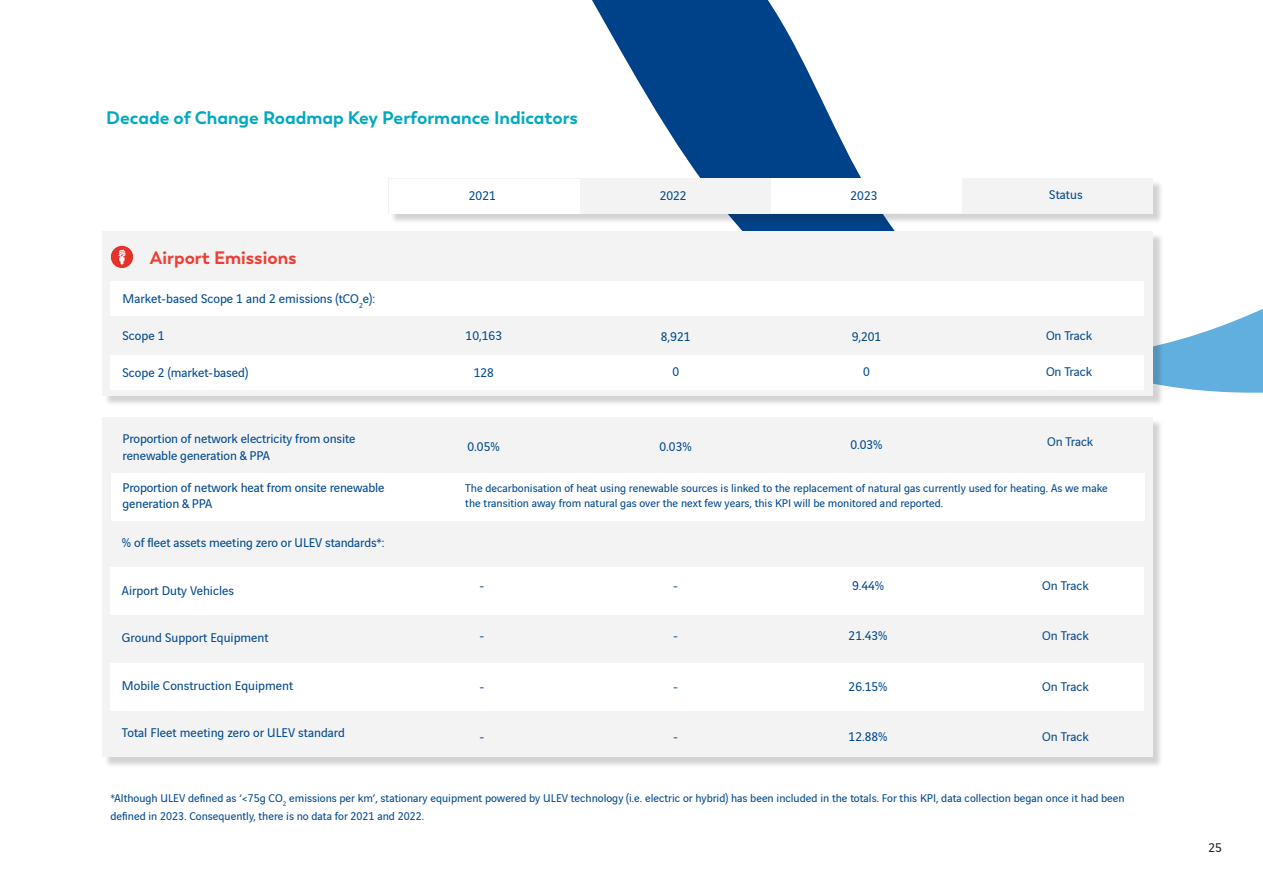
<style>
.page{position:relative;width:1263px;height:893px;background:#fff}
.page>*{position:absolute;margin:0;border:0;box-sizing:border-box;transform-origin:0 0}
.t1{font:700 18px "Trenda";color:#00aabc}
.t2{font:700 18px "Trenda";color:#ee3e34}
.t3{font:13.5px/16.2px "Vinci Sans";color:#014990}
.t4{font:13.5px "Vinci Sans";letter-spacing:-.01em;color:#0a4d8e}
.t5{font:13.5px "Vinci Sans";color:#231f20}
.t6{font:12px/18px "Vinci Sans";color:#014990}
</style>
<div class="page">
<svg style="left:1067px;top:178px;width:196px;height:242px"></svg>
<svg style="left:507px;top:0;width:560px;height:231px"></svg>
<div style="left:104px;top:233px;width:1060px;height:173px;background:#231f20;opacity:.2"></div>
<div style="left:102px;top:231px;width:1051px;height:164px;background:#f3f3f3"></div>
<div style="left:390px;top:180px;width:774px;height:45px;background:#231f20;opacity:.2"></div>
<div style="left:389px;top:179px;width:764px;height:35px;background:#f3f3f3"></div>
<div style="left:771px;top:179px;width:191px;height:34px;background:#fff"></div>
<div style="left:110px;top:281px;width:1034px;height:35px;background:#fff"></div>
<div style="left:389px;top:179px;width:190px;height:35px;background:#fff"></div>
<div style="left:104px;top:420px;width:1059px;height:348px;background:#231f20;opacity:.2"></div>
<div style="left:102px;top:418px;width:1050px;height:339px;background:#f3f3f3"></div>
<div style="left:111px;top:473px;width:1033px;height:48px;background:#fff"></div>
<img style="left:111px;top:246px;width:22px;height:22px;border-radius:11px">
<div style="left:110px;top:567px;width:1034px;height:47px;background:#fff"></div>
<div style="left:110px;top:663px;width:1034px;height:48px;background:#fff"></div>
<div style="left:110px;top:355px;width:1034px;height:35px;background:#fff"></div>
<p class="t1" style="left:106px;top:106px;width:473px">Decade of Change Roadmap Key Performance Indicators</p>
<p class="t2" style="left:150px;top:247px;width:148px">Airport Emissions</p>
<p class="t3" style="left:123px;top:289px;width:254px">Market-based Scope 1 and 2 emissions (tCO<sub>2</sub>e):</p>
<p class="t3" style="left:123px;top:327px;width:44px">Scope 1</p>
<p class="t3" style="left:123px;top:364px;width:127px">Scope 2 (market-based)</p>
<p class="t3" style="left:123px;top:430px;width:234px">Proportion of network electricity from onsite renewable generation &amp; PPA</p>
<p class="t3" style="left:123px;top:478px;width:263px">Proportion of network heat from onsite renewable generation &amp; PPA</p>
<p class="t3" style="left:122px;top:533px;width:264px">% of fleet assets meeting zero or ULEV standards*:</p>
<p class="t3" style="left:122px;top:581px;width:114px">Airport Duty Vehicles</p>
<p class="t3" style="left:122px;top:629px;width:148px">Ground Support Equipment</p>
<p class="t3" style="left:122px;top:676px;width:173px">Mobile Construction Equipment</p>
<p class="t3" style="left:122px;top:723px;width:225px">Total Fleet meeting zero or ULEV standard</p>
<p class="t3" style="left:469px;top:186px;width:28px">2021</p>
<p class="t3" style="left:660px;top:186px;width:28px">2022</p>
<p class="t3" style="left:850px;top:186px;width:28px">2023</p>
<p class="t3" style="left:1049px;top:185px;width:35px">Status</p>
<p class="t3" style="left:466px;top:326px;width:38px">10,163</p>
<p class="t3" style="left:474px;top:363px;width:22px">128</p>
<p class="t3" style="left:661px;top:327px;width:31px">8,921</p>
<p class="t3" style="left:672px;top:362px;width:8px">0</p>
<p class="t3" style="left:467px;top:438px;width:34px">0.05%</p>
<p class="t3" style="left:659px;top:437px;width:34px">0.03%</p>
<p class="t3" style="left:852px;top:327px;width:31px">9,201</p>
<p class="t3" style="left:863px;top:362px;width:8px">0</p>
<p class="t3" style="left:850px;top:436px;width:34px">0.03%</p>
<p class="t4" style="left:1046px;top:326px;width:48px">On Track</p>
<p class="t4" style="left:1046px;top:361px;width:48px">On Track</p>
<p class="t4" style="left:1047px;top:431px;width:48px">On Track</p>
<p class="t6" style="left:465px;top:480px;width:644px;line-height:15px">The decarbonisation of heat using renewable sources is linked to the replacement of natural gas currently used for heating. As we make the transition away from natural gas over the next few years, this KPI will be monitored and reported.</p>
<p class="t3" style="left:479px;top:576px;width:7px">-</p>
<p class="t3" style="left:673px;top:576px;width:7px">-</p>
<p class="t3" style="left:852px;top:576px;width:34px">9.44%</p>
<p class="t4" style="left:1042px;top:575px;width:48px">On Track</p>
<p class="t3" style="left:479px;top:627px;width:7px">-</p>
<p class="t3" style="left:673px;top:627px;width:7px">-</p>
<p class="t3" style="left:849px;top:627px;width:41px">21.43%</p>
<p class="t4" style="left:1042px;top:626px;width:48px">On Track</p>
<p class="t3" style="left:479px;top:677px;width:7px">-</p>
<p class="t3" style="left:673px;top:677px;width:7px">-</p>
<p class="t3" style="left:849px;top:677px;width:41px">26.15%</p>
<p class="t4" style="left:1042px;top:676px;width:48px">On Track</p>
<p class="t3" style="left:479px;top:728px;width:7px">-</p>
<p class="t3" style="left:673px;top:728px;width:7px">-</p>
<p class="t3" style="left:849px;top:728px;width:41px">12.88%</p>
<p class="t4" style="left:1042px;top:727px;width:48px">On Track</p>
<p class="t6" style="left:110px;top:788px;width:1016px">*Although ULEV defined as ‘&lt;75g CO<sub>2</sub> emissions per km’, stationary equipment powered by ULEV technology (i.e. electric or hybrid) has been included in the totals. For this KPI, data collection began once it had been defined in 2023. Consequently, there is no data for 2021 and 2022.</p>
<p class="t5" style="left:1208px;top:838px;width:15px">25</p>
</div>
